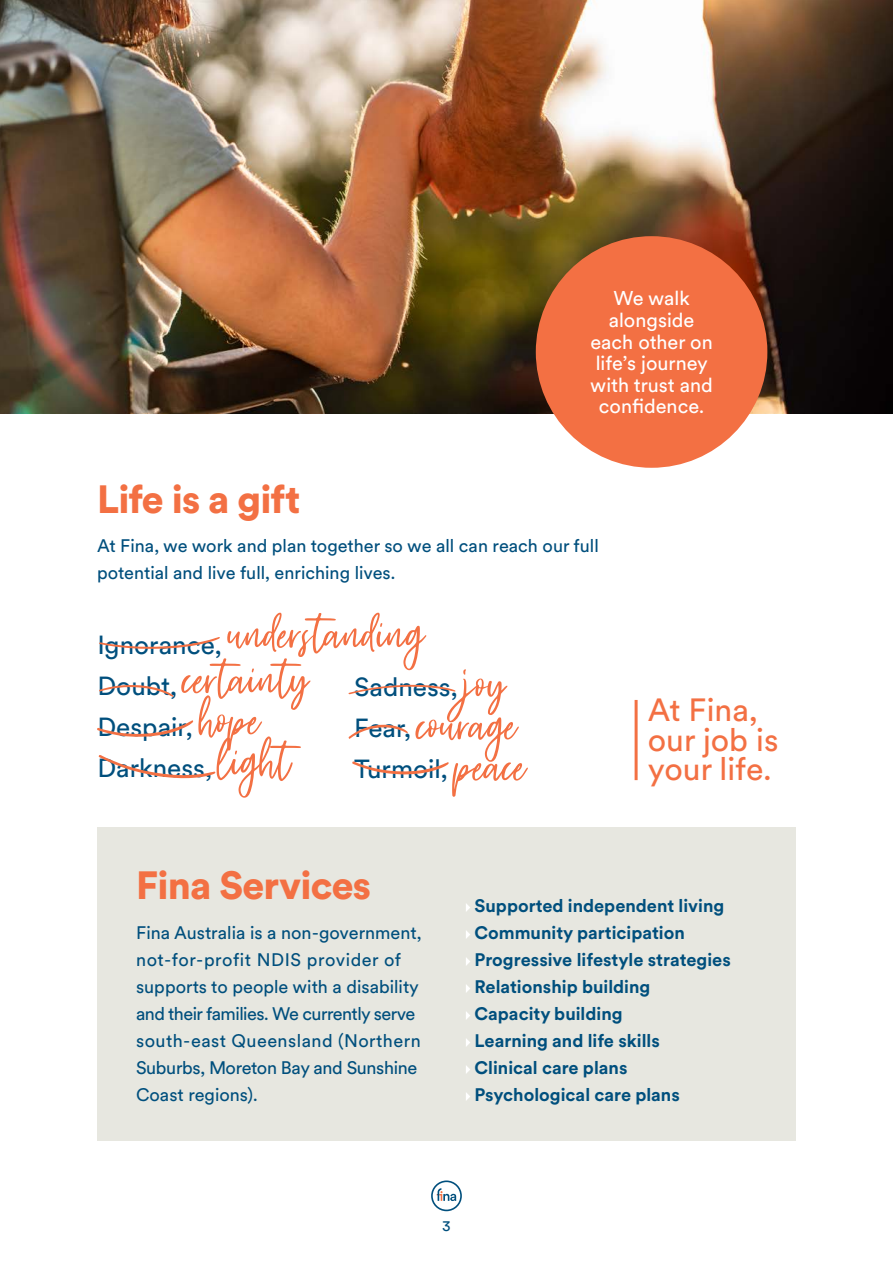
<style>
.page{position:relative;width:893px;height:1263px;background:#fff}
.page>*{position:absolute;margin:0;border:0;box-sizing:border-box;transform-origin:0 0}
.t1{font:64.8px "Friday Vibes";color:#f37043}
.t2{font:900 39px "Circular Std";letter-spacing:-.02em;color:#f37043}
.t3{font:31.8px/29.4px "Circular XX";color:#f37043}
.t4{font:25.95px "Circular XX";color:#004f7d}
.t5{font:19.8px/21.6px "Circular XX";color:#fff;text-align:center}
.t6{font:18px/27px "Circular XX";color:#004f7d}
.t7{font:700 18px/27px "Circular XX";color:#004f7d}
.t8{font:15px "Circular XX";color:#004f7d}
</style>
<div class="page">
<div style="left:97px;top:827px;width:699px;height:314px;background:#e7e7e0"></div>
<img style="left:0;top:0;width:893px;height:413px">
<div style="left:536px;top:236px;width:231px;height:232px;background:#f37043;border-radius:50%"></div>
<svg style="left:466px;top:903px;width:4px;height:9px"></svg>
<svg style="left:466px;top:930px;width:4px;height:9px"></svg>
<svg style="left:466px;top:957px;width:4px;height:9px"></svg>
<svg style="left:466px;top:984px;width:4px;height:9px"></svg>
<svg style="left:466px;top:1011px;width:4px;height:9px"></svg>
<svg style="left:466px;top:1038px;width:4px;height:9px"></svg>
<svg style="left:466px;top:1065px;width:4px;height:9px"></svg>
<svg style="left:466px;top:1092px;width:4px;height:9px"></svg>
<svg style="left:99px;top:685px;width:74px;height:12px"></svg>
<svg style="left:97px;top:720px;width:96px;height:17px"></svg>
<svg style="left:352px;top:761px;width:97px;height:14px"></svg>
<svg style="left:99px;top:755px;width:116px;height:23px"></svg>
<svg style="left:99px;top:637px;width:121px;height:12px"></svg>
<svg style="left:349px;top:725px;width:59px;height:14px"></svg>
<svg style="left:348px;top:685px;width:107px;height:9px"></svg>
<hr style="left:635px;top:700px;width:3px;height:80px;background:#f37043">
<svg style="left:432px;top:1181px;width:29px;height:29px"></svg>
<div style="left:431px;top:1180px;width:31px;height:31px;border:2px solid #004f7d;border-radius:50%"></div>
<svg style="left:437px;top:1188px;width:19px;height:13px"></svg>
<p class="t5" style="left:590px;top:287px;width:124px">We walk alongside each other on life’s journey with trust and confidence.</p>
<h2 class="t2" style="left:97px;top:473px;width:205px">Life is a gift</h2>
<p class="t6" style="left:97px;top:532px;width:503px">At Fina, we work and plan together so we all can reach our full potential and live full, enriching lives.</p>
<h1 class="t1" style="left:228px;top:595px;width:198px">understanding</h1>
<h3 class="t4" style="left:97px;top:628px;width:126px">Ignorance,</h3>
<h1 class="t1" style="left:184px;top:641px;width:128px">certainty</h1>
<h3 class="t4" style="left:97px;top:710px;width:97px">Despair,</h3>
<h1 class="t1" style="left:464px;top:646px;width:44px">joy</h1>
<h3 class="t4" style="left:97px;top:669px;width:81px">Doubt,</h3>
<h3 class="t4" style="left:354px;top:669px;width:105px">Sadness,</h3>
<h1 class="t1" style="left:199px;top:682px;width:63px">hope</h1>
<h3 class="t4" style="left:97px;top:751px;width:116px">Darkness,</h3>
<h3 class="t4" style="left:354px;top:711px;width:58px">Fear,</h3>
<h1 class="t1" style="left:418px;top:687px;width:101px">courage</h1>
<h3 class="t4" style="left:354px;top:752px;width:95px">Turmoil,</h3>
<h1 class="t1" style="left:454px;top:728px;width:74px">peace</h1>
<h1 class="t1" style="left:218px;top:723px;width:74px">light</h1>
<h3 class="t3" style="left:648px;top:694px;width:132px">At Fina, our job is your life.</h3>
<h2 class="t2" style="left:136px;top:859px;width:236px">Fina Services</h2>
<p class="t6" style="left:136px;top:918px;width:287px">Fina Australia is a non-government, not-for-profit NDIS provider of supports to people with a disability and their families. We currently serve south-east Queensland (Northern<br>Suburbs, Moreton Bay and Sunshine<br>Coast regions).</p>
<p class="t7" style="left:475px;top:891px;width:258px">Supported independent living<br>Community participation<br>Progressive lifestyle strategies<br>Relationship building<br>Capacity building<br>Learning and life skills<br>Clinical care plans<br>Psychological care plans</p>
<p class="t8" style="left:442px;top:1215px;width:10px">3</p>
</div>
